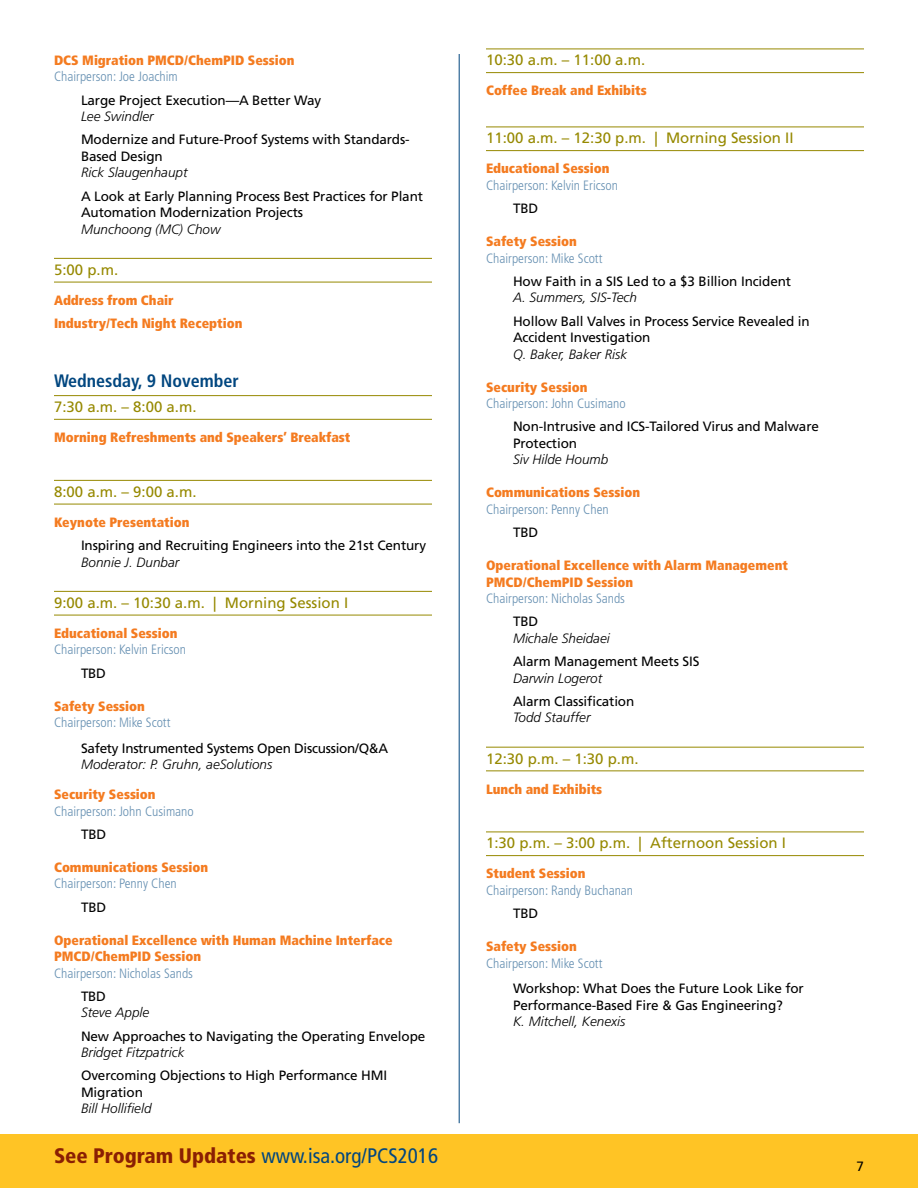
<style>
.page{position:relative;width:918px;height:1188px;background:#fff}
.page>*{position:absolute;margin:0;border:0;box-sizing:border-box;transform-origin:0 0}
.t1{font:condensed 21px "Frutiger";color:#00467f}
.t2{font:700 condensed 18px "Frutiger";color:#00467f}
.t3{font:15px "Frutiger";color:#968900}
.t4{font:13.5px/16.5px "Frutiger";letter-spacing:-.01em;color:#000}
.t5{font:900 condensed 13.5px/16.5px "Frutiger";color:#f47b20}
.t6{font:300 condensed 13.5px "Frutiger";color:#6690b2}
.t7{font:italic 300 13.5px "Frutiger";color:#000}
.s1{font-weight:900;color:#8a1f03}
</style>
<div class="page">
<div style="left:0;top:1134px;width:918px;height:54px;background:#ffc425"></div>
<hr style="left:54px;top:258px;width:378px;height:1px;background:#968900">
<hr style="left:54px;top:282px;width:378px;height:1px;background:#968900">
<hr style="left:54px;top:395px;width:378px;height:1px;background:#968900">
<hr style="left:54px;top:419px;width:378px;height:1px;background:#968900">
<hr style="left:54px;top:480px;width:378px;height:1px;background:#968900">
<hr style="left:54px;top:504px;width:378px;height:1px;background:#968900">
<hr style="left:54px;top:591px;width:378px;height:1px;background:#968900">
<hr style="left:54px;top:615px;width:378px;height:1px;background:#968900">
<hr style="left:486px;top:49px;width:378px;height:1px;background:#968900">
<hr style="left:486px;top:72px;width:378px;height:1px;background:#968900">
<hr style="left:486px;top:127px;width:378px;height:1px;background:#968900">
<hr style="left:486px;top:150px;width:378px;height:1px;background:#968900">
<hr style="left:486px;top:747px;width:378px;height:1px;background:#968900">
<hr style="left:486px;top:770px;width:378px;height:1px;background:#968900">
<hr style="left:486px;top:832px;width:378px;height:1px;background:#968900">
<hr style="left:486px;top:855px;width:378px;height:1px;background:#968900">
<hr style="left:459px;top:54px;width:1px;height:1069px;background:#00467f">
<p class="t5" style="left:54px;top:52px;width:242px">DCS Migration PMCD/ChemPID Session</p>
<p class="t6" style="left:54px;top:69px;width:125px">Chairperson: Joe Joachim</p>
<p class="t4" style="left:81px;top:92px;width:242px">Large Project Execution—A Better Way</p>
<p class="t7" style="left:81px;top:109px;width:74px">Lee Swindler</p>
<p class="t4" style="left:81px;top:132px;width:330px">Modernize and Future-Proof Systems with Standards-<br>Based Design</p>
<p class="t7" style="left:81px;top:165px;width:108px">Rick Slaugenhaupt</p>
<p class="t4" style="left:81px;top:188px;width:344px">A Look at Early Planning Process Best Practices for Plant<br>Automation Modernization Projects</p>
<p class="t7" style="left:81px;top:221px;width:141px">Munchoong (MC) Chow</p>
<p class="t3" style="left:54px;top:261px;width:66px">5:00 p.m.</p>
<p class="t5" style="left:54px;top:289px;width:190px;line-height:23.2px">Address from Chair<br>Industry/Tech Night Reception</p>
<h2 class="t2" style="left:54px;top:371px;width:186px">Wednesday, 9 November</h2>
<p class="t3" style="left:54px;top:398px;width:144px">7:30 a.m. – 8:00 a.m.</p>
<p class="t5" style="left:54px;top:429px;width:298px">Morning Refreshments and Speakers’ Breakfast</p>
<p class="t3" style="left:54px;top:483px;width:144px">8:00 a.m. – 9:00 a.m.</p>
<p class="t5" style="left:54px;top:514px;width:137px">Keynote Presentation</p>
<p class="t4" style="left:81px;top:537px;width:347px">Inspiring and Recruiting Engineers into the 21st Century</p>
<p class="t7" style="left:81px;top:554px;width:100px">Bonnie J. Dunbar</p>
<p class="t3" style="left:54px;top:594px;width:296px">9:00 a.m. – 10:30 a.m. | Morning Session I</p>
<p class="t5" style="left:54px;top:625px;width:125px">Educational Session</p>
<p class="t6" style="left:54px;top:642px;width:134px">Chairperson: Kelvin Ericson</p>
<p class="t4" style="left:81px;top:665px;width:26px">TBD</p>
<p class="t5" style="left:54px;top:698px;width:93px">Safety Session</p>
<p class="t6" style="left:54px;top:715px;width:118px">Chairperson: Mike Scott</p>
<p class="t4" style="left:81px;top:740px;width:309px">Safety Instrumented Systems Open Discussion/Q&amp;A</p>
<p class="t7" style="left:81px;top:757px;width:193px">Moderator: P. Gruhn, aeSolutions</p>
<p class="t5" style="left:54px;top:786px;width:103px">Security Session</p>
<p class="t6" style="left:54px;top:803px;width:141px">Chairperson: John Cusimano</p>
<p class="t4" style="left:81px;top:826px;width:27px">TBD</p>
<p class="t5" style="left:54px;top:859px;width:156px">Communications Session</p>
<p class="t6" style="left:54px;top:876px;width:124px">Chairperson: Penny Chen</p>
<p class="t4" style="left:81px;top:899px;width:27px">TBD</p>
<p class="t5" style="left:54px;top:932px;width:340px">Operational Excellence with Human Machine Interface<br>PMCD/ChemPID Session</p>
<p class="t6" style="left:54px;top:965px;width:141px">Chairperson: Nicholas Sands</p>
<p class="t4" style="left:81px;top:988px;width:26px">TBD</p>
<p class="t7" style="left:81px;top:1005px;width:70px">Steve Apple</p>
<p class="t4" style="left:81px;top:1028px;width:346px">New Approaches to Navigating the Operating Envelope</p>
<p class="t7" style="left:81px;top:1045px;width:105px">Bridget Fitzpatrick</p>
<p class="t4" style="left:81px;top:1068px;width:308px">Overcoming Objections to High Performance HMI<br>Migration</p>
<p class="t7" style="left:81px;top:1101px;width:72px">Bill Hollifield</p>
<h1 class="t1" style="left:54px;top:1144px;width:386px"><span class="s1">See Program Updates</span> www.isa.org/PCS2016</h1>
<p class="t3" style="left:486px;top:51px;width:161px">10:30 a.m. – 11:00 a.m.</p>
<p class="t5" style="left:486px;top:82px;width:162px">Coffee Break and Exhibits</p>
<p class="t3" style="left:486px;top:129px;width:309px">11:00 a.m. – 12:30 p.m. | Morning Session II</p>
<p class="t5" style="left:486px;top:160px;width:125px">Educational Session</p>
<p class="t6" style="left:486px;top:178px;width:134px">Chairperson: Kelvin Ericson</p>
<p class="t4" style="left:513px;top:200px;width:27px">TBD</p>
<p class="t5" style="left:486px;top:233px;width:93px">Safety Session</p>
<p class="t6" style="left:486px;top:250px;width:118px">Chairperson: Mike Scott</p>
<p class="t4" style="left:513px;top:273px;width:280px">How Faith in a SIS Led to a $3 Billion Incident</p>
<p class="t7" style="left:513px;top:290px;width:126px">A. Summers, SIS-Tech</p>
<p class="t4" style="left:513px;top:313px;width:298px">Hollow Ball Valves in Process Service Revealed in<br>Accident Investigation</p>
<p class="t7" style="left:513px;top:346px;width:116px">Q. Baker, Baker Risk</p>
<p class="t5" style="left:486px;top:379px;width:103px">Security Session</p>
<p class="t6" style="left:486px;top:396px;width:141px">Chairperson: John Cusimano</p>
<p class="t4" style="left:513px;top:419px;width:307px">Non-Intrusive and ICS-Tailored Virus and Malware<br>Protection</p>
<p class="t7" style="left:513px;top:452px;width:97px">Siv Hilde Houmb</p>
<p class="t5" style="left:486px;top:484px;width:156px">Communications Session</p>
<p class="t6" style="left:486px;top:502px;width:124px">Chairperson: Penny Chen</p>
<p class="t4" style="left:513px;top:524px;width:27px">TBD</p>
<p class="t5" style="left:486px;top:557px;width:303px">Operational Excellence with Alarm Management<br>PMCD/ChemPID Session</p>
<p class="t6" style="left:486px;top:591px;width:141px">Chairperson: Nicholas Sands</p>
<p class="t4" style="left:513px;top:614px;width:27px">TBD</p>
<p class="t7" style="left:513px;top:631px;width:98px">Michale Sheidaei</p>
<p class="t4" style="left:513px;top:653px;width:188px">Alarm Management Meets SIS</p>
<p class="t7" style="left:513px;top:670px;width:91px">Darwin Logerot</p>
<p class="t4" style="left:513px;top:693px;width:123px">Alarm Classification</p>
<p class="t7" style="left:513px;top:710px;width:79px">Todd Stauffer</p>
<p class="t3" style="left:486px;top:750px;width:154px">12:30 p.m. – 1:30 p.m.</p>
<p class="t5" style="left:486px;top:781px;width:118px">Lunch and Exhibits</p>
<p class="t3" style="left:486px;top:834px;width:302px">1:30 p.m. – 3:00 p.m. | Afternoon Session I</p>
<p class="t5" style="left:486px;top:865px;width:101px">Student Session</p>
<p class="t6" style="left:486px;top:883px;width:149px">Chairperson: Randy Buchanan</p>
<p class="t4" style="left:513px;top:905px;width:27px">TBD</p>
<p class="t5" style="left:486px;top:938px;width:93px">Safety Session</p>
<p class="t6" style="left:486px;top:955px;width:118px">Chairperson: Mike Scott</p>
<p class="t4" style="left:513px;top:980px;width:292px">Workshop: What Does the Future Look Like for<br>Performance-Based Fire &amp; Gas Engineering?</p>
<p class="t7" style="left:513px;top:1014px;width:114px">K. Mitchell, Kenexis</p>
<p class="t4" style="left:856px;top:1158px;width:9px">7</p>
</div>
